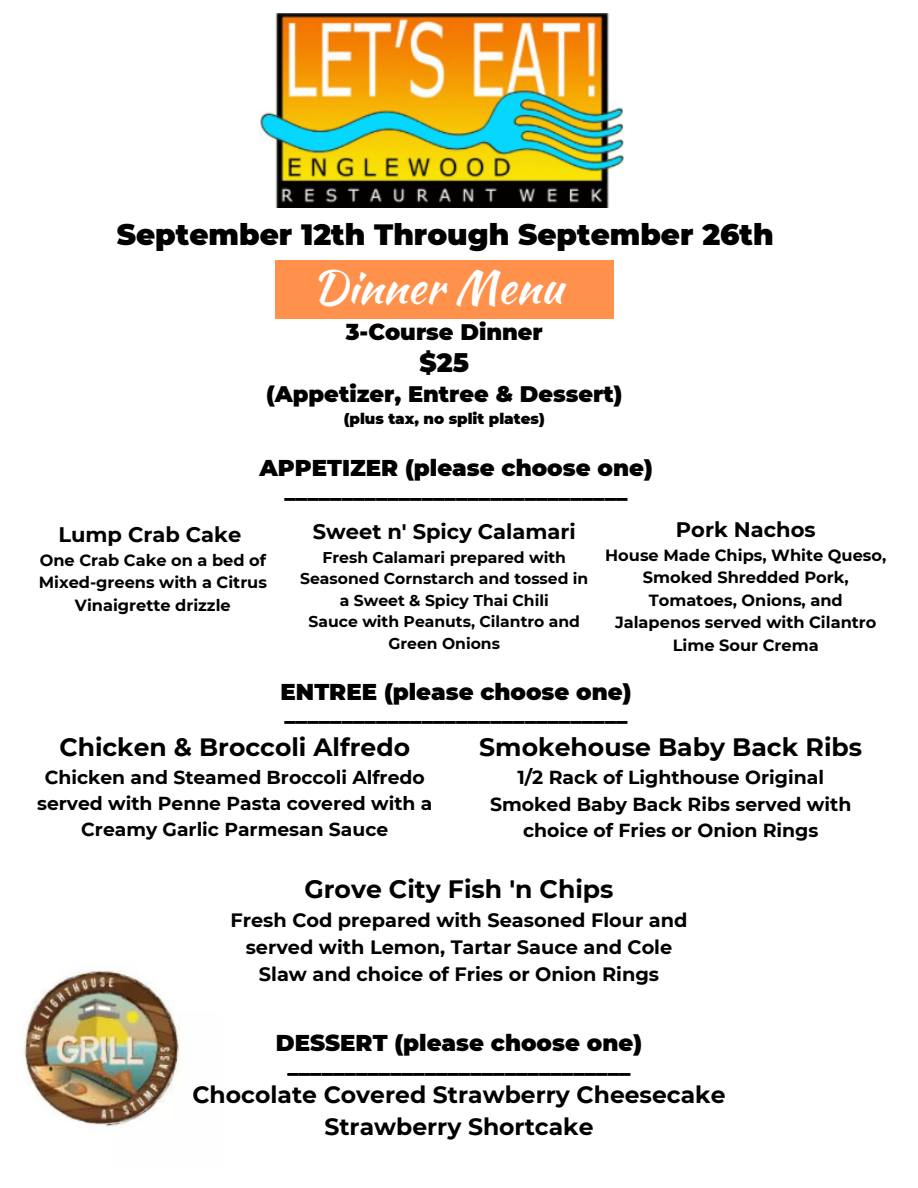
<style>
.page{position:relative;width:918px;height:1188px;background:#fff}
.page>*{position:absolute;margin:0;border:0;box-sizing:border-box;transform-origin:0 0}
.t1{font:45.45px "Kaushan Script";color:#fff}
.t2{font:900 29.4px "Montserrat";color:#000}
.t3{font:900 26.25px "Montserrat";color:#000}
.t4{font:700 25.2px "Montserrat";color:#000}
.t5{font:700 25.05px "Montserrat";color:#000}
.t6{font:700 23.4px/32.5px "Montserrat";color:#000;text-align:center}
.t7{font:900 22.95px/21.6px "Montserrat";color:#000;text-align:center}
.t8{font:900 22.5px "Montserrat";color:#000}
.t9{font:700 21px "Montserrat";color:#000}
.t10{font:700 19.35px/26.8px "Montserrat";color:#000;text-align:center}
.t11{font:700 18.9px/26.2px "Montserrat";color:#000;text-align:center}
.t12{font:700 18.75px/26.1px "Montserrat";color:#000;text-align:center}
.t13{font:700 16.2px/22.4px "Montserrat";color:#000;text-align:center}
.t14{font:700 15.6px/21.6px "Montserrat";color:#000;text-align:center}
.t15{font:900 15px "Montserrat";color:#000}
</style>
<div class="page">
<img style="left:260px;top:14px;width:364px;height:193px">
<img style="left:23px;top:969px;width:157px;height:158px">
<div style="left:275px;top:260px;width:339px;height:59px;background:#ff914d"></div>
<h2 class="t2" style="left:117px;top:216px;width:658px">September 12th Through September 26th</h2>
<h1 class="t1" style="left:312px;top:254px;width:252px">Dinner Menu</h1>
<h3 class="t8" style="left:346px;top:318px;width:199px">3-Course Dinner</h3>
<h3 class="t3" style="left:420px;top:347px;width:51px">$25</h3>
<h3 class="t8" style="left:266px;top:381px;width:358px">(Appetizer, Entree &amp; Dessert)</h3>
<p class="t15" style="left:344px;top:409px;width:202px">(plus tax, no split plates)</p>
<h3 class="t7" style="left:259px;top:457px;width:395px">APPETIZER (please choose one) ______________________________</h3>
<p class="t9" style="left:59px;top:522px;width:184px">Lump Crab Cake</p>
<p class="t13" style="left:39px;top:549px;width:230px">One Crab Cake on a bed of<br>Mixed-greens with a Citrus<br>Vinaigrette drizzle</p>
<p class="t9" style="left:313px;top:519px;width:265px">Sweet n' Spicy Calamari</p>
<p class="t14" style="left:300px;top:546px;width:290px">Fresh Calamari prepared with<br>Seasoned Cornstarch and tossed in a Sweet &amp; Spicy Thai Chili<br>Sauce with Peanuts, Cilantro and<br>Green Onions</p>
<p class="t9" style="left:676px;top:517px;width:141px">Pork Nachos</p>
<p class="t13" style="left:605px;top:544px;width:283px">House Made Chips, White Queso,<br>Smoked Shredded Pork,<br>Tomatoes, Onions, and<br>Jalapenos served with Cilantro<br>Lime Sour Crema</p>
<h3 class="t7" style="left:281px;top:680px;width:352px;text-align:left">ENTREE (please choose one) ______________________________</h3>
<h3 class="t5" style="left:59px;top:732px;width:352px">Chicken &amp; Broccoli Alfredo</h3>
<p class="t12" style="left:37px;top:764px;width:397px">Chicken and Steamed Broccoli Alfredo served with Penne Pasta covered with a<br>Creamy Garlic Parmesan Sauce</p>
<h3 class="t4" style="left:479px;top:732px;width:384px">Smokehouse Baby Back Ribs</h3>
<p class="t11" style="left:490px;top:765px;width:363px">1/2 Rack of Lighthouse Original<br>Smoked Baby Back Ribs served with choice of Fries or Onion Rings</p>
<h3 class="t5" style="left:304px;top:874px;width:311px">Grove City Fish 'n Chips</h3>
<p class="t10" style="left:230px;top:907px;width:459px">Fresh Cod prepared with Seasoned Flour and served with Lemon, Tartar Sauce and Cole<br>Slaw and choice of Fries or Onion Rings</p>
<h3 class="t7" style="left:276px;top:1032px;width:368px">DESSERT (please choose one) ______________________________</h3>
<h3 class="t6" style="left:192px;top:1078px;width:535px">Chocolate Covered Strawberry Cheesecake<br>Strawberry Shortcake</h3>
</div>
